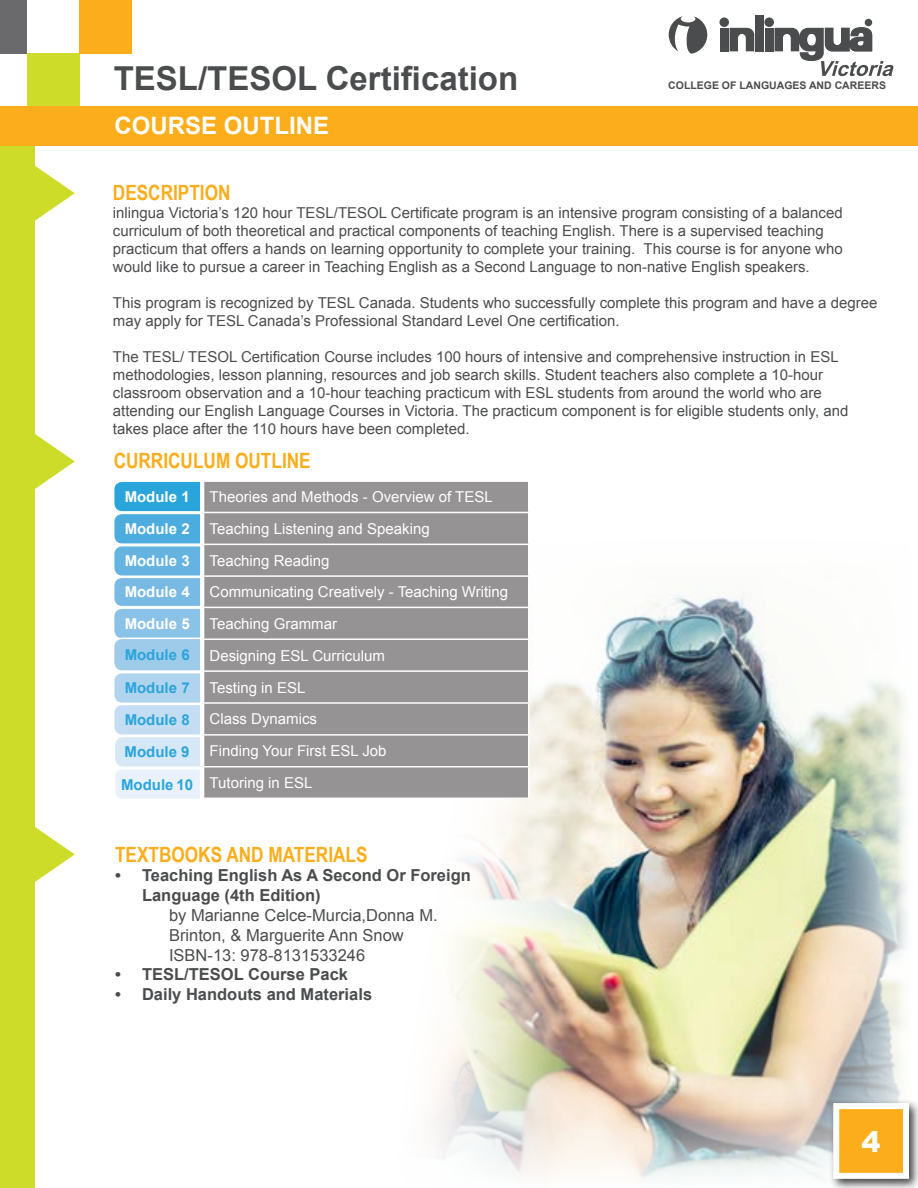
<style>
.page{position:relative;width:918px;height:1188px;background:#fff}
.page>*{position:absolute;margin:0;border:0;box-sizing:border-box;transform-origin:0 0}
.t1{font:700 33px "Arial";color:#4b4c4e}
.t2{font:900 28.5px "Arial";color:#fff}
.t3{font:700 24px "Arial";color:#fff}
.t4{font:700 21px "Arial Narrow";color:#fbad1b}
.t5{font:700 16.5px/19.8px "Arial";color:#4b4c4e}
.t6{font:16.5px/19.8px "Arial";color:#4b4c4e}
.t7{font:15px/18px "Arial";color:#4b4c4e}
.t8{font:15px/31.8px "Arial";color:#fff}
.t9{font:700 15px/32.1px "Arial";color:#2aa5db}
.t10{font:700 15px/31.8px "Arial";color:#fff;text-align:justify}
.t11{font:700 10.5px "Arial";color:#4b4c4e}
</style>
<div class="page">
<img style="left:435px;top:581px;width:472px;height:598px">
<svg style="left:35px;top:165px;width:40px;height:56px"></svg>
<svg style="left:35px;top:827px;width:40px;height:55px"></svg>
<svg style="left:35px;top:434px;width:40px;height:55px"></svg>
<div style="left:830px;top:1099px;width:88px;height:89px;background:#000;opacity:.75"></div>
<div style="left:836px;top:1106px;width:70px;height:70px;background:#fbad1b"></div>
<div style="left:833px;top:1103px;width:76px;height:76px;border:6px solid #fff"></div>
<div style="left:0;top:146px;width:35px;height:1042px;background:#cddc29"></div>
<div style="left:204px;top:482px;width:324px;height:316px;background:#969394"></div>
<hr style="left:203px;top:512px;width:327px;height:1px;background:#fff">
<hr style="left:203px;top:544px;width:327px;height:1px;background:#fff">
<hr style="left:203px;top:575px;width:327px;height:2px;background:#fff">
<hr style="left:528px;top:577px;width:2px;height:30px;background:#fff">
<hr style="left:203px;top:607px;width:327px;height:1px;background:#fff">
<hr style="left:528px;top:608px;width:2px;height:31px;background:#fff">
<hr style="left:203px;top:639px;width:327px;height:1px;background:#fff">
<hr style="left:528px;top:640px;width:2px;height:30px;background:#fff">
<hr style="left:203px;top:670px;width:327px;height:2px;background:#fff">
<hr style="left:528px;top:672px;width:2px;height:30px;background:#fff">
<hr style="left:203px;top:702px;width:327px;height:2px;background:#fff">
<hr style="left:528px;top:704px;width:2px;height:30px;background:#fff">
<hr style="left:203px;top:734px;width:327px;height:2px;background:#fff">
<hr style="left:528px;top:736px;width:2px;height:30px;background:#fff">
<hr style="left:203px;top:766px;width:327px;height:2px;background:#fff">
<hr style="left:528px;top:768px;width:2px;height:30px;background:#fff">
<hr style="left:203px;top:798px;width:327px;height:1px;background:#fff">
<svg style="left:114px;top:481px;width:87px;height:318px;background:#9dceeb"></svg>
<svg style="left:669px;top:16px;width:38px;height:38px"></svg>
<div style="left:719px;top:17px;width:10px;height:10px;background:#4b4c4e;border-radius:50%"></div>
<div style="left:720px;top:28px;width:8px;height:23px;background:#4b4c4e"></div>
<div style="left:764px;top:17px;width:10px;height:10px;background:#4b4c4e;border-radius:50%"></div>
<div style="left:765px;top:28px;width:8px;height:23px;background:#4b4c4e"></div>
<div style="left:755px;top:15px;width:9px;height:36px;background:#4b4c4e"></div>
<svg style="left:730px;top:28px;width:24px;height:23px"></svg>
<svg style="left:775px;top:19px;width:118px;height:57px"></svg>
<div style="left:1px;top:0;width:26px;height:54px;background:#6a6a6c"></div>
<div style="left:27px;top:54px;width:52px;height:52px;background:#cddc29"></div>
<div style="left:79px;top:0;width:52px;height:54px;background:#fbad1b"></div>
<div style="left:0;top:106px;width:918px;height:40px;background:#fbad1b"></div>
<h1 class="t1" style="left:114px;top:57px;width:406px">TESL/TESOL Certification</h1>
<h3 class="t3" style="left:115px;top:109px;width:216px">COURSE OUTLINE</h3>
<p class="t11" style="left:668px;top:78px;width:219px">COLLEGE OF LANGUAGES AND CAREERS</p>
<h3 class="t4" style="left:113px;top:177px;width:119px">DESCRIPTION</h3>
<p class="t7" style="left:113px;top:204px;width:731px">inlingua Victoria’s 120 hour TESL/TESOL Certificate program is an intensive program consisting of a balanced curriculum of both theoretical and practical components of teaching English. There is a supervised teaching practicum that offers a hands on learning opportunity to complete your training. This course is for anyone who would like to pursue a career in Teaching English as a Second Language to non-native English speakers.</p>
<p class="t7" style="left:113px;top:294px;width:766px">This program is recognized by TESL Canada. Students who successfully complete this program and have a degree may apply for TESL Canada’s Professional Standard Level One certification.</p>
<p class="t7" style="left:113px;top:348px;width:737px">The TESL/ TESOL Certification Course includes 100 hours of intensive and comprehensive instruction in ESL methodologies, lesson planning, resources and job search skills. Student teachers also complete a 10-hour classroom observation and a 10-hour teaching practicum with ESL students from around the world who are attending our English Language Courses in Victoria. The practicum component is for eligible students only, and takes place after the 110 hours have been completed.</p>
<h3 class="t4" style="left:114px;top:444px;width:199px">CURRICULUM OUTLINE</h3>
<p class="t10" style="left:125px;top:481px;width:67px">Module 1<br>Module 2<br>Module 3<br>Module 4<br>Module 5</p>
<p class="t9" style="left:125px;top:639px;width:67px">Module 6</p>
<p class="t9" style="left:121px;top:673px;width:74px">Module 7<br>Module 8<br>Module 9<br>Module 10</p>
<p class="t8" style="left:210px;top:481px;width:300px">Theories and Methods - Overview of TESL<br>Teaching Listening and Speaking<br>Teaching Reading<br>Communicating Creatively - Teaching Writing<br>Teaching Grammar<br>Designing ESL Curriculum<br>Testing in ESL<br>Class Dynamics<br>Finding Your First ESL Job<br>Tutoring in ESL</p>
<h3 class="t4" style="left:115px;top:838px;width:254px">TEXTBOOKS AND MATERIALS</h3>
<p class="t5" style="left:142px;top:866px;width:330px;text-indent:-27px">• Teaching English As A Second Or Foreign<br>Language (4th Edition)</p>
<p class="t6" style="left:169px;top:906px;width:270px">by Marianne Celce-Murcia,Donna M.<br>Brinton, &amp; Marguerite Ann Snow<br>ISBN-13: 978-8131533246</p>
<p class="t5" style="left:115px;top:965px;width:234px">• TESL/TESOL Course Pack</p>
<p class="t5" style="left:115px;top:985px;width:259px">• Daily Handouts and Materials</p>
<h2 class="t2" style="left:862px;top:1121px;width:21px">4</h2>
</div>
